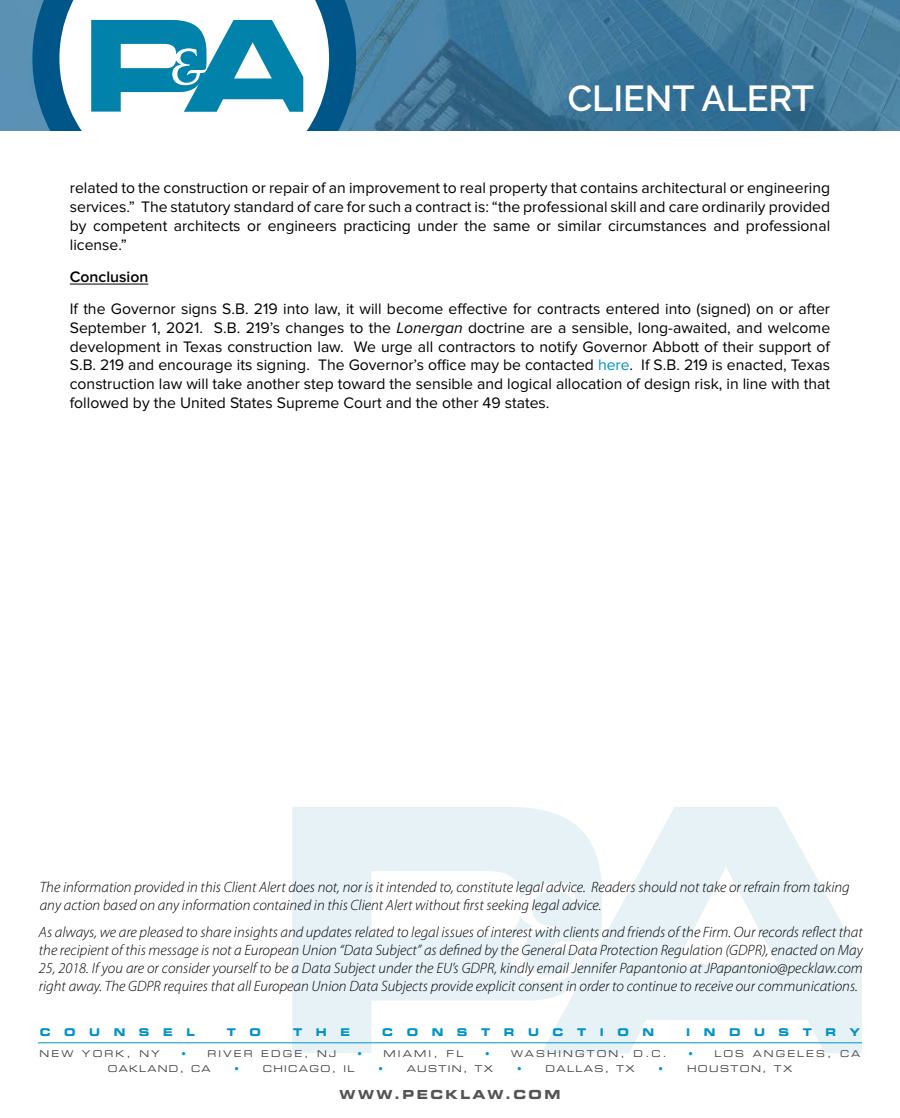
<style>
.page{position:relative;width:900px;height:1118px;background:#fff}
.page>*{position:absolute;margin:0;border:0;box-sizing:border-box;transform-origin:0 0}
.t1{font:600 36px "Raleway";color:#fff}
.t2{font:15.75px/18.8px "Proxima Nova";color:#000;text-align:justify}
.t3{font:600 15.75px "Proxima Nova";color:#000}
.t4{font:italic 300 15px/18px "Myriad Pro";color:#000}
.t5{font:12.45px "Eurostile Bold Extended Two";letter-spacing:.2em;color:#545456;scale:.96 1}
.t6{font:10.65px "Eurostile Bold Extended Two";color:#0092c8;scale:.96 1}
.t7{font:9.3px "Eurostile LT Std Ex 2";letter-spacing:.235em;color:#414042;scale:.96 1}
.t8{font:9.3px "Eurostile LT Std Ex 2";letter-spacing:.145em;color:#414042}
.t9{font:9.3px "Eurostile LT Std Ex 2";letter-spacing:.145em;color:#414042;scale:.96 1}
.t10{font:9.3px "Eurostile LT Std Ex 2";letter-spacing:.235em;color:#414042}
.t11{font:9.3px "Eurostile LT Std Ex 2";color:#0099cd;scale:.96 1}
.s1{font-style:italic}
.s2{color:#0092c8}
.s3{color:#0099cd}
</style>
<div class="page">
<svg style="left:292px;top:807px;width:249px;height:246px;fill:#e6f2f6"></svg>
<svg style="left:541px;top:807px;width:321px;height:246px;fill:#e6f2f6"></svg>
<svg style="left:510px;top:883px;width:94px;height:99px"></svg>
<hr style="left:38px;top:1042px;width:824px;height:1px;background:#0092c8">
<img style="left:0;top:0;width:900px;height:131px">
<svg style="left:32px;top:0;width:324px;height:131px"></svg>
<svg style="left:91px;top:20px;width:212px;height:92px"></svg>
<hr style="left:70px;top:284px;width:78px;height:1px;background:#000">
<h1 class="t1" style="left:568px;top:77px;width:248px">CLIENT ALERT</h1>
<p class="t2" style="left:70px;top:179px;width:762px">related to the construction or repair of an improvement to real property that contains architectural or engineering services.” The statutory standard of care for such a contract is: “the professional skill and care ordinarily provided by competent architects or engineers practicing under the same or similar circumstances and professional license.”</p>
<p class="t3" style="left:70px;top:268px;width:80px">Conclusion</p>
<p class="t2" style="left:70px;top:300px;width:762px">If the Governor signs S.B. 219 into law, it will become effective for contracts entered into (signed) on or after September 1, 2021. S.B. 219’s changes to the <span class="s1">Lonergan</span> doctrine are a sensible, long-awaited, and welcome development in Texas construction law. We urge all contractors to notify Governor Abbott of their support of S.B. 219 and encourage its signing. The Governor’s office may be contacted <span class="s2">here</span>. If S.B. 219 is enacted, Texas construction law will take another step toward the sensible and logical allocation of design risk, in line with that followed by the United States Supreme Court and the other 49 states.</p>
<p class="t4" style="left:40px;top:878px;width:811px">The information provided in this Client Alert does not, nor is it intended to, constitute legal advice. Readers should not take or refrain from taking any action based on any information contained in this Client Alert without first seeking legal advice.</p>
<p class="t4" style="left:39px;top:923px;width:825px;text-align:justify">As always, we are pleased to share insights and updates related to legal issues of interest with clients and friends of the Firm. Our records reflect that the recipient of this message is not a European Union “Data Subject” as defined by the General Data Protection Regulation (GDPR), enacted on May 25, 2018. If you are or consider yourself to be a Data Subject under the EU’s GDPR, kindly email Jennifer Papantonio at JPapantonio@pecklaw.com right away. The GDPR requires that all European Union Data Subjects provide explicit consent in order to continue to receive our communications.</p>
<p class="t6" style="left:40px;top:1024px;width:13px">C</p>
<p class="t6" style="left:64px;top:1024px;width:13px">O</p>
<p class="t6" style="left:89px;top:1024px;width:13px">U</p>
<p class="t6" style="left:114px;top:1024px;width:14px">N</p>
<p class="t6" style="left:139px;top:1024px;width:13px">S</p>
<p class="t6" style="left:163px;top:1024px;width:12px">E</p>
<p class="t6" style="left:186px;top:1024px;width:10px">L</p>
<p class="t6" style="left:227px;top:1024px;width:11px">T</p>
<p class="t6" style="left:250px;top:1024px;width:13px">O</p>
<p class="t6" style="left:293px;top:1024px;width:11px">T</p>
<p class="t6" style="left:316px;top:1024px;width:13px">H</p>
<p class="t6" style="left:340px;top:1024px;width:12px">E</p>
<p class="t6" style="left:382px;top:1024px;width:13px">C</p>
<p class="t6" style="left:407px;top:1024px;width:13px">O</p>
<p class="t6" style="left:432px;top:1024px;width:14px">N</p>
<p class="t6" style="left:457px;top:1024px;width:13px">S</p>
<p class="t6" style="left:481px;top:1024px;width:11px">T</p>
<p class="t6" style="left:504px;top:1024px;width:13px">R</p>
<p class="t6" style="left:528px;top:1024px;width:13px">U</p>
<p class="t6" style="left:553px;top:1024px;width:13px">C</p>
<p class="t6" style="left:577px;top:1024px;width:11px">T</p>
<p class="t6" style="left:600px;top:1024px;width:6px">I</p>
<p class="t6" style="left:617px;top:1024px;width:13px">O</p>
<p class="t6" style="left:642px;top:1024px;width:14px">N</p>
<p class="t6" style="left:686px;top:1024px;width:6px">I</p>
<p class="t6" style="left:704px;top:1024px;width:14px">N</p>
<p class="t6" style="left:729px;top:1024px;width:13px">D</p>
<p class="t6" style="left:754px;top:1024px;width:13px">U</p>
<p class="t6" style="left:779px;top:1024px;width:13px">S</p>
<p class="t6" style="left:803px;top:1024px;width:11px">T</p>
<p class="t6" style="left:825px;top:1024px;width:13px">R</p>
<p class="t6" style="left:849px;top:1024px;width:13px">Y</p>
<p class="t7" style="left:40px;top:1047px;width:127px">NEW YORK, NY</p>
<p class="t7" style="left:181px;top:1047px;width:163px"><span class="s3">•</span> RIVER EDGE, NJ</p>
<p class="t10" style="left:358px;top:1047px;width:107px"><span class="s3">•</span> MIAMI, FL</p>
<p class="t7" style="left:485px;top:1047px;width:191px"><span class="s3">•</span> WASHINGTON, D.C.</p>
<p class="t7" style="left:688px;top:1047px;width:181px"><span class="s3">•</span> LOS ANGELES, CA</p>
<p class="t9" style="left:108px;top:1062px;width:109px">OAKLAND, CA</p>
<p class="t11" style="left:234px;top:1062px;width:6px">•</p>
<p class="t8" style="left:263px;top:1062px;width:93px">CHICAGO, IL</p>
<p class="t11" style="left:378px;top:1062px;width:6px">•</p>
<p class="t8" style="left:407px;top:1062px;width:88px">AUSTIN, TX</p>
<p class="t11" style="left:517px;top:1062px;width:6px">•</p>
<p class="t8" style="left:545px;top:1062px;width:91px">DALLAS, TX</p>
<p class="t11" style="left:659px;top:1062px;width:6px">•</p>
<p class="t8" style="left:687px;top:1062px;width:107px">HOUSTON, TX</p>
<p class="t5" style="left:340px;top:1085px;width:231px">WWW.PECKLAW.COM</p>
</div>
